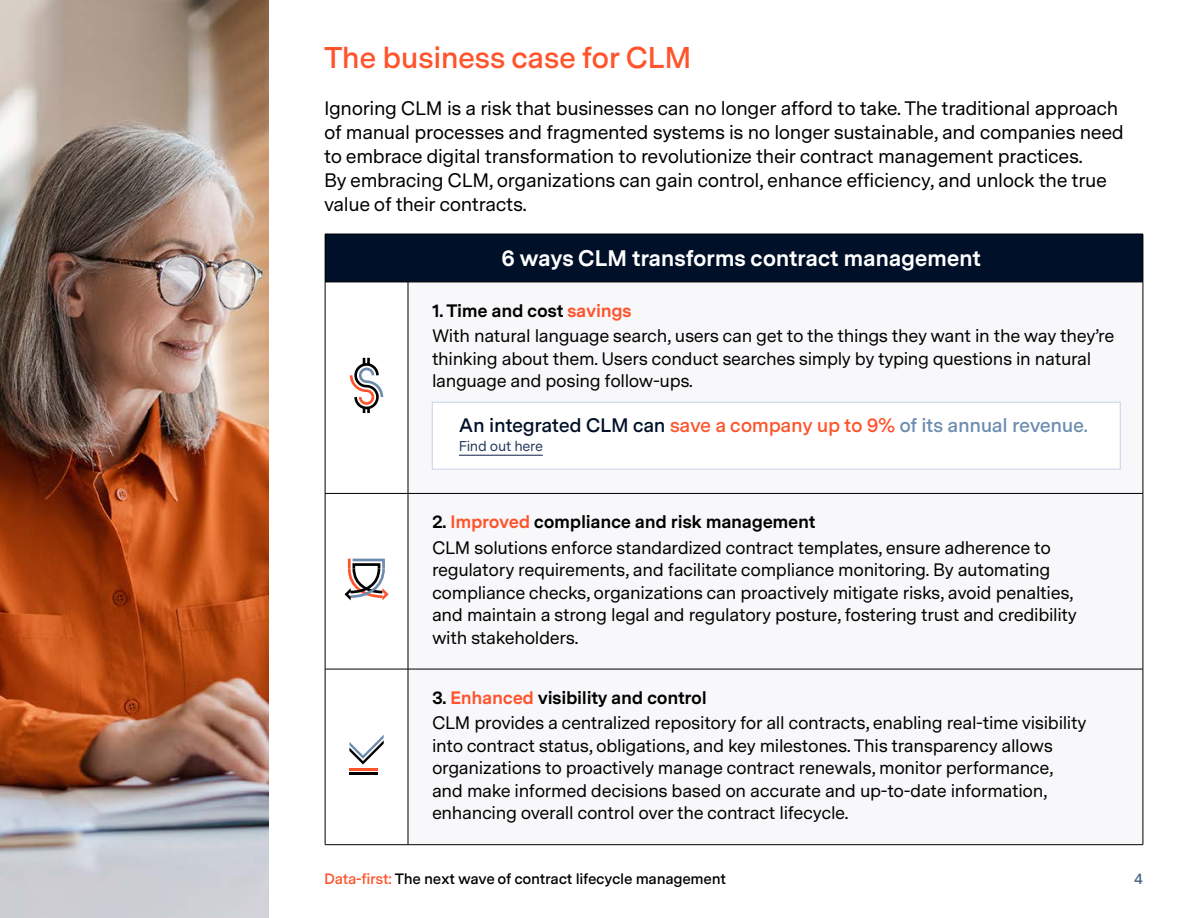
<style>
.page{position:relative;width:1188px;height:918px;background:#fff}
.page>*{position:absolute;margin:0;border:0;box-sizing:border-box;transform-origin:0 0}
.t1{font:600 30px "Messina Sans";letter-spacing:-.02em;color:#ff532b}
.t2{font:700 22.5px "Messina Sans";letter-spacing:-.02em;color:#fff}
.t3{font:19.5px/24px "Messina Sans";letter-spacing:-.02em;color:#000}
.t4{font:600 19.5px "Messina Sans";letter-spacing:-.02em;color:#6d8daf}
.t5{font:18px/22.5px "Messina Sans";letter-spacing:-.02em;color:#000}
.t6{font:600 15px "Messina Sans";letter-spacing:-.02em;color:#000}
.t7{font:600 15px "Messina Sans";color:#4a6587}
.t8{font:14.25px "Messina Sans";letter-spacing:-.02em;color:#263a5c}
.s1{font-weight:700}
.s2{font-weight:700;color:#ff532b}
.s3{color:#001028}
.s4{color:#ff532b}
</style>
<div class="page">
<div style="left:325px;top:234px;width:818px;height:48px;background:#001028"></div>
<svg style="left:409px;top:283px;width:734px;height:561px"></svg>
<hr style="left:325px;top:234px;width:83px;height:1px;background:#000">
<hr style="left:325px;top:234px;width:1px;height:48px;background:#000">
<hr style="left:408px;top:234px;width:735px;height:1px;background:#000">
<hr style="left:1143px;top:234px;width:1px;height:48px;background:#000">
<hr style="left:325px;top:282px;width:83px;height:1px;background:#000">
<hr style="left:325px;top:282px;width:1px;height:211px;background:#000">
<hr style="left:408px;top:282px;width:735px;height:1px;background:#000">
<hr style="left:408px;top:282px;width:1px;height:211px;background:#000">
<hr style="left:1143px;top:282px;width:1px;height:211px;background:#000">
<hr style="left:325px;top:494px;width:1px;height:175px;background:#000">
<hr style="left:408px;top:493px;width:735px;height:1px;background:#000">
<hr style="left:408px;top:494px;width:1px;height:175px;background:#000">
<hr style="left:1143px;top:494px;width:1px;height:175px;background:#000">
<hr style="left:325px;top:669px;width:1px;height:176px;background:#000">
<hr style="left:408px;top:669px;width:735px;height:1px;background:#000">
<hr style="left:408px;top:669px;width:1px;height:176px;background:#000">
<hr style="left:1143px;top:669px;width:1px;height:176px;background:#000">
<hr style="left:408px;top:844px;width:735px;height:1px;background:#000">
<hr style="left:325px;top:493px;width:83px;height:1px;background:#000">
<hr style="left:325px;top:669px;width:83px;height:1px;background:#000">
<hr style="left:325px;top:844px;width:83px;height:1px;background:#000">
<svg style="left:349px;top:358px;width:35px;height:55px"></svg>
<svg style="left:345px;top:558px;width:44px;height:42px"></svg>
<svg style="left:349px;top:735px;width:35px;height:29px"></svg>
<hr style="left:349px;top:768px;width:29px;height:3px;background:#ff522b">
<hr style="left:349px;top:772px;width:29px;height:3px;background:#000">
<div style="left:432px;top:402px;width:688px;height:67px;background:#fff;border:1px solid #c5d1e9"></div>
<hr style="left:459px;top:455px;width:84px;height:1px;background:#263a5c">
<img style="left:0;top:0;width:268px;height:918px">
<h1 class="t1" style="left:324px;top:46px;width:369px">The business case for CLM</h1>
<p class="t3" style="left:324px;top:97px;width:801px">Ignoring CLM is a risk that businesses can no longer afford to take. The traditional approach of manual processes and fragmented systems is no longer sustainable, and companies need to embrace digital transformation to revolutionize their contract management practices.<br>By embracing CLM, organizations can gain control, enhance efficiency, and unlock the true value of their contracts.</p>
<p class="t2" style="left:501px;top:250px;width:481px">6 ways CLM transforms contract management</p>
<p class="t5" style="left:432px;top:298px;width:684px;line-height:25.5px"><span class="s1">1. Time and cost</span> <span class="s2">savings<br></span>With natural language search, users can get to the things they want in the way they’re</p>
<p class="t5" style="left:432px;top:348px;width:661px">thinking about them. Users conduct searches simply by typing questions in natural language and posing follow-ups.</p>
<p class="t4" style="left:459px;top:418px;width:630px"><span class="s3">An integrated CLM can</span> <span class="s4">save a company up to 9%</span> of its annual revenue.</p>
<p class="t8" style="left:459px;top:440px;width:86px">Find out here</p>
<p class="t5" style="left:432px;top:510px;width:621px;line-height:25.5px"><span class="s1">2.</span> <span class="s2">Improved</span> <span class="s1">compliance and risk management<br></span>CLM solutions enforce standardized contract templates, ensure adherence to</p>
<p class="t5" style="left:432px;top:559px;width:646px">regulatory requirements, and facilitate compliance monitoring. By automating compliance checks, organizations can proactively mitigate risks, avoid penalties, and maintain a strong legal and regulatory posture, fostering trust and credibility with stakeholders.</p>
<p class="t5" style="left:432px;top:685px;width:656px;line-height:25.5px"><span class="s1">3.</span> <span class="s2">Enhanced</span> <span class="s1">visibility and control<br></span>CLM provides a centralized repository for all contracts, enabling real-time visibility</p>
<p class="t5" style="left:432px;top:735px;width:623px">into contract status, obligations, and key milestones. This transparency allows organizations to proactively manage contract renewals, monitor performance, and make informed decisions based on accurate and up-to-date information, enhancing overall control over the contract lifecycle.</p>
<p class="t6" style="left:324px;top:874px;width:404px"><span class="s4">Data-first:</span> The next wave of contract lifecycle management</p>
<p class="t7" style="left:1134px;top:874px;width:10px">4</p>
</div>
